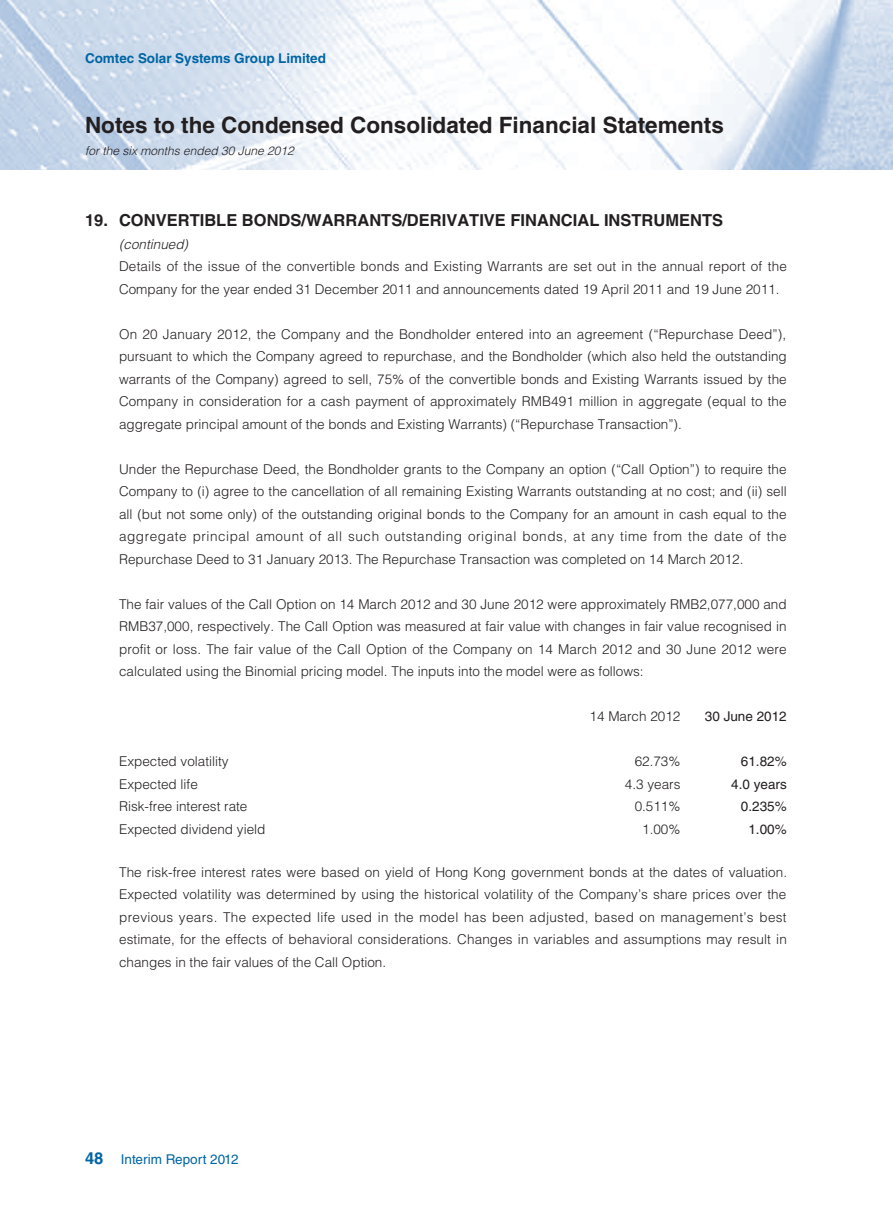
<style>
.page{position:relative;width:893px;height:1212px;background:#fff}
.page>*{position:absolute;margin:0;border:0;box-sizing:border-box;transform-origin:0 0}
.t1{font:700 22.5px "Helvetica LT Std";color:#231f20}
.t2{font:700 16.5px "Helvetica LT Std";color:#231f20}
.t3{font:300 13.5px/22.5px "Helvetica LT Std";color:#231f20;text-align:justify}
.t4{font:13.5px "Helvetica LT Std";color:#231f20}
.t5{font:700 13.5px "Helvetica LT Std";letter-spacing:-.005em;color:#0065a4}
.t6{font:13.5px "Helvetica LT Std";color:#0065a4}
.t7{font:italic 300 13.5px "Helvetica LT Std";color:#231f20}
.t8{font:italic 300 12px "Helvetica LT Std";color:#231f20}
.s1{font-weight:700;font-size:16.5px}
</style>
<div class="page">
<img style="left:0;top:0;width:893px;height:169px">
<p class="t5" style="left:85px;top:50px;width:242px">Comtec Solar Systems Group Limited</p>
<h1 class="t1" style="left:85px;top:112px;width:640px">Notes to the Condensed Consolidated Financial Statements</h1>
<p class="t8" style="left:85px;top:143px;width:210px">for the six months ended 30 June 2012</p>
<p class="t2" style="left:85px;top:210px;width:640px">19. CONVERTIBLE BONDS/WARRANTS/DERIVATIVE FINANCIAL INSTRUMENTS</p>
<p class="t7" style="left:119px;top:236px;width:71px">(continued)</p>
<p class="t3" style="left:119px;top:255px;width:669px">Details of the issue of the convertible bonds and Existing Warrants are set out in the annual report of the<br>Company for the year ended 31 December 2011 and announcements dated 19 April 2011 and 19 June 2011.</p>
<p class="t3" style="left:119px;top:323px;width:669px">On 20 January 2012, the Company and the Bondholder entered into an agreement (“Repurchase Deed”), pursuant to which the Company agreed to repurchase, and the Bondholder (which also held the outstanding warrants of the Company) agreed to sell, 75% of the convertible bonds and Existing Warrants issued by the Company in consideration for a cash payment of approximately RMB491 million in aggregate (equal to the aggregate principal amount of the bonds and Existing Warrants) (“Repurchase Transaction”).</p>
<p class="t3" style="left:119px;top:458px;width:669px">Under the Repurchase Deed, the Bondholder grants to the Company an option (“Call Option”) to require the Company to (i) agree to the cancellation of all remaining Existing Warrants outstanding at no cost; and (ii) sell all (but not some only) of the outstanding original bonds to the Company for an amount in cash equal to the aggregate principal amount of all such outstanding original bonds, at any time from the date of the Repurchase Deed to 31 January 2013. The Repurchase Transaction was completed on 14 March 2012.</p>
<p class="t3" style="left:119px;top:593px;width:669px">The fair values of the Call Option on 14 March 2012 and 30 June 2012 were approximately RMB2,077,000 and RMB37,000, respectively. The Call Option was measured at fair value with changes in fair value recognised in profit or loss. The fair value of the Call Option of the Company on 14 March 2012 and 30 June 2012 were calculated using the Binomial pricing model. The inputs into the model were as follows:</p>
<p class="t3" style="left:590px;top:705px;width:92px">14 March 2012</p>
<p class="t4" style="left:705px;top:709px;width:83px">30 June 2012</p>
<p class="t3" style="left:119px;top:750px;width:111px">Expected volatility</p>
<p class="t3" style="left:635px;top:750px;width:47px">62.73%</p>
<p class="t4" style="left:741px;top:754px;width:47px">61.82%</p>
<p class="t3" style="left:119px;top:773px;width:80px">Expected life</p>
<p class="t3" style="left:625px;top:773px;width:57px">4.3 years</p>
<p class="t4" style="left:731px;top:776px;width:57px">4.0 years</p>
<p class="t3" style="left:119px;top:795px;width:130px">Risk-free interest rate</p>
<p class="t3" style="left:635px;top:795px;width:47px">0.511%</p>
<p class="t4" style="left:741px;top:799px;width:47px">0.235%</p>
<p class="t3" style="left:119px;top:818px;width:148px">Expected dividend yield</p>
<p class="t3" style="left:642px;top:818px;width:40px">1.00%</p>
<p class="t4" style="left:748px;top:821px;width:40px">1.00%</p>
<p class="t3" style="left:119px;top:860px;width:669px">The risk-free interest rates were based on yield of Hong Kong government bonds at the dates of valuation.<br>Expected volatility was determined by using the historical volatility of the Company’s share prices over the previous years. The expected life used in the model has been adjusted, based on management’s best estimate, for the effects of behavioral considerations. Changes in variables and assumptions may result in changes in the fair values of the Call Option.</p>
<p class="t6" style="left:85px;top:1151px;width:155px"><span class="s1">48</span> Interim Report 2012</p>
</div>
